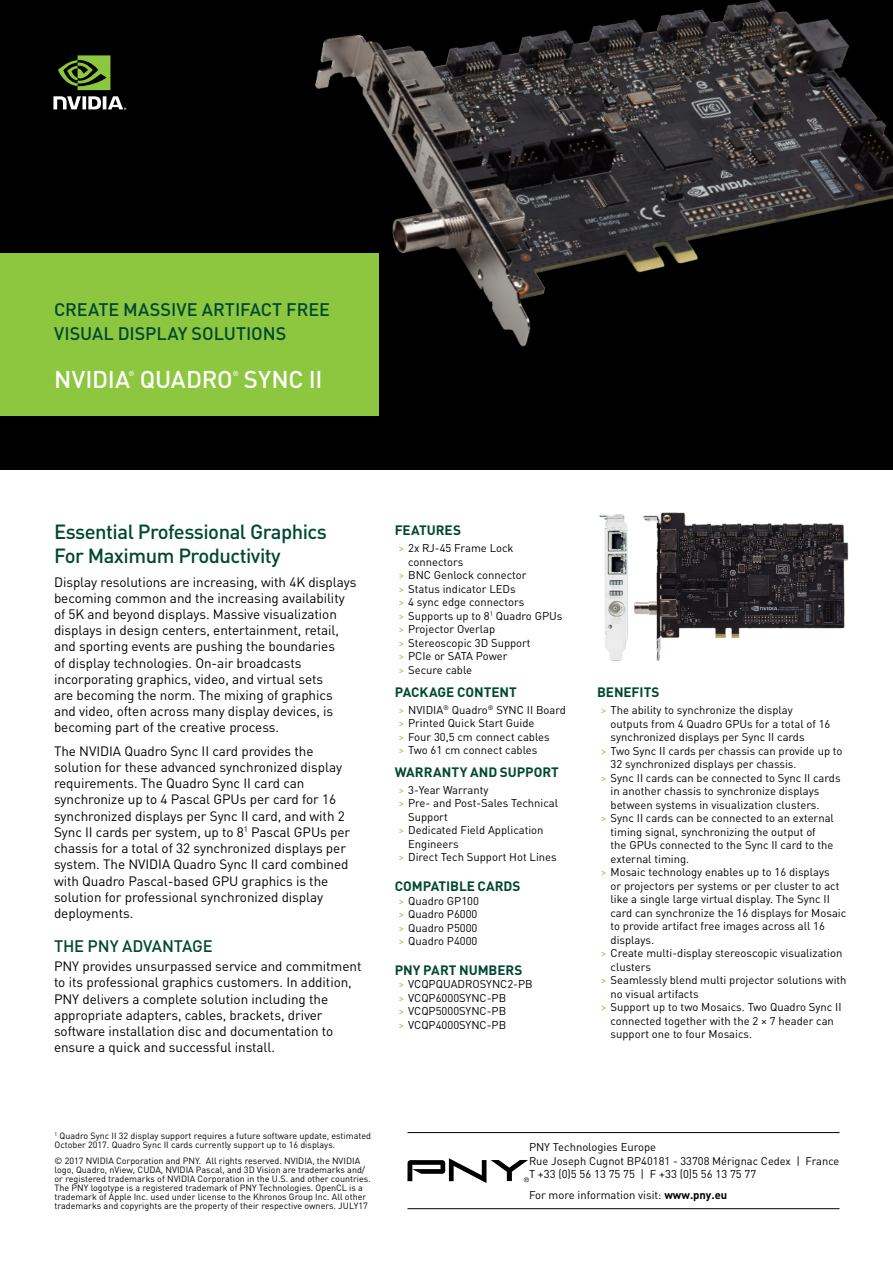
<style>
.page{position:relative;width:893px;height:1263px;background:#fff}
.page>*{position:absolute;margin:0;border:0;box-sizing:border-box;transform-origin:0 0}
.H0_Title{font:500 24px "DIN Pro";letter-spacing:-.01em;color:#fff}
.H2_Heading{font:500 20.25px/24.3px "DIN Pro";letter-spacing:-.025em;color:#004833}
.H0_Title-2{font:500 18px/24px "DIN Pro";letter-spacing:-.005em;color:#004833}
.H3_Heading{font:500 16.5px "DIN Pro";letter-spacing:-.01em;color:#004833}
.Body_Text{font:13.5px/16.2px "DIN Pro";letter-spacing:-.005em;color:#000}
.H5_Heading{font:700 13.5px "DIN Pro";color:#004833}
.Small_Text__Bulleted{font:700 13.5px "DIN Pro";color:#004833}
.Body_Text-2{font:11.25px/13.5px "DIN Pro";color:#000}
.Body_Text-3{font:11.1px "DIN Pro";color:#000}
.t1{font:9px/9px "DIN Pro";color:#000}
.H0_Title-3{font:500 7.05px "DIN Pro";color:#fff}
.s1{color:#8dc63f}
.s2{font-weight:700}
</style>
<div class="page">
<img style="left:634px;top:512px;width:215px;height:149px">
<div style="left:0;top:0;width:893px;height:469px;background:#000"></div>
<img style="left:249px;top:0;width:644px;height:416px">
<svg style="left:53px;top:96px;width:73px;height:14px"></svg>
<svg style="left:58px;top:55px;width:52px;height:35px"></svg>
<img style="left:599px;top:514px;width:29px;height:147px">
<div style="left:0;top:253px;width:379px;height:162px;background:#8dc63f"></div>
<hr style="left:407px;top:1132px;width:122px;height:1px;background:#000">
<hr style="left:529px;top:1132px;width:310px;height:1px;background:#000">
<hr style="left:407px;top:1208px;width:122px;height:1px;background:#000">
<hr style="left:529px;top:1208px;width:310px;height:1px;background:#000">
<svg style="left:407px;top:1158px;width:122px;height:25px"></svg>
<p class="H0_Title-2" style="left:54px;top:297px;width:277px">CREATE MASSIVE ARTIFACT FREE<br>VISUAL DISPLAY SOLUTIONS</p>
<p class="H0_Title" style="left:54px;top:363px;width:180px">NVIDIA QUADRO</p>
<p class="H0_Title-3" style="left:129px;top:369px;width:8px">®</p>
<p class="H0_Title-3" style="left:233px;top:369px;width:8px">®</p>
<p class="H0_Title" style="left:244px;top:363px;width:80px">SYNC II</p>
<p class="H2_Heading" style="left:54px;top:519px;width:274px">Essential Professional Graphics<br>For Maximum Productivity</p>
<p class="Body_Text" style="left:54px;top:573px;width:304px">Display resolutions are increasing, with 4K displays becoming common and the increasing availability of 5K and beyond displays. Massive visualization displays in design centers, entertainment, retail, and sporting events are pushing the boundaries<br>of display technologies. On-air broadcasts incorporating graphics, video, and virtual sets<br>are becoming the norm. The mixing of graphics and video, often across many display devices, is becoming part of the creative process.</p>
<p class="Body_Text" style="left:54px;top:742px;width:298px">The NVIDIA Quadro Sync II card provides the solution for these advanced synchronized display requirements. The Quadro Sync II card can synchronize up to 4 Pascal GPUs per card for 16 synchronized displays per Sync II card, and with 2<br>Sync II cards per system, up to 8<sup>1</sup> Pascal GPUs per chassis for a total of 32 synchronized displays per system. The NVIDIA Quadro Sync II card combined with Quadro Pascal-based GPU graphics is the solution for professional synchronized display deployments.</p>
<p class="H3_Heading" style="left:54px;top:934px;width:160px">THE PNY ADVANTAGE</p>
<p class="Body_Text" style="left:54px;top:958px;width:309px">PNY provides unsurpassed service and commitment to its professional graphics customers. In addition, PNY delivers a complete solution including the appropriate adapters, cables, brackets, driver software installation disc and documentation to ensure a quick and successful install.</p>
<p class="H5_Heading" style="left:395px;top:521px;width:68px">FEATURES</p>
<p class="Body_Text-2" style="left:408px;top:541px;width:107px;text-indent:-10px"><span class="s1">&gt;</span> 2x RJ-45 Frame Lock connectors</p>
<p class="Body_Text-2" style="left:398px;top:568px;width:130px"><span class="s1">&gt;</span> BNC Genlock connector</p>
<p class="Body_Text-2" style="left:398px;top:581px;width:119px"><span class="s1">&gt;</span> Status indicator LEDs</p>
<p class="Body_Text-2" style="left:398px;top:595px;width:127px"><span class="s1">&gt;</span> 4 sync edge connectors</p>
<p class="Body_Text-2" style="left:398px;top:608px;width:165px"><span class="s1">&gt;</span> Supports up to 8<sup>1</sup> Quadro GPUs</p>
<p class="Body_Text-2" style="left:398px;top:622px;width:98px"><span class="s1">&gt;</span> Projector Overlap</p>
<p class="Body_Text-2" style="left:398px;top:635px;width:134px"><span class="s1">&gt;</span> Stereoscopic 3D Support</p>
<p class="Body_Text-2" style="left:398px;top:649px;width:111px"><span class="s1">&gt;</span> PCIe or SATA Power</p>
<p class="Body_Text-2" style="left:398px;top:662px;width:75px"><span class="s1">&gt;</span> Secure cable</p>
<p class="H5_Heading" style="left:395px;top:683px;width:124px">PACKAGE CONTENT</p>
<p class="Body_Text-2" style="left:398px;top:702px;width:169px"><span class="s1">&gt;</span> NVIDIA<sup>®</sup> Quadro<sup>®</sup> SYNC II Board</p>
<p class="Body_Text-2" style="left:398px;top:716px;width:138px"><span class="s1">&gt;</span> Printed Quick Start Guide</p>
<p class="Body_Text-2" style="left:398px;top:729px;width:153px"><span class="s1">&gt;</span> Four 30,5 cm connect cables</p>
<p class="Body_Text-2" style="left:398px;top:743px;width:140px"><span class="s1">&gt;</span> Two 61 cm connect cables</p>
<p class="H5_Heading" style="left:395px;top:763px;width:166px">WARRANTY AND SUPPORT</p>
<p class="Body_Text-2" style="left:398px;top:782px;width:92px"><span class="s1">&gt;</span> 3-Year Warranty</p>
<p class="Body_Text-2" style="left:408px;top:796px;width:151px;text-indent:-10px"><span class="s1">&gt;</span> Pre- and Post-Sales Technical<br>Support</p>
<p class="Body_Text-2" style="left:408px;top:823px;width:137px;text-indent:-10px"><span class="s1">&gt;</span> Dedicated Field Application<br>Engineers</p>
<p class="Body_Text-2" style="left:398px;top:850px;width:160px"><span class="s1">&gt;</span> Direct Tech Support Hot Lines</p>
<p class="Small_Text__Bulleted" style="left:395px;top:877px;width:127px">COMPATIBLE CARDS</p>
<p class="Body_Text-2" style="left:398px;top:893px;width:82px"><span class="s1">&gt;</span> Quadro GP100</p>
<p class="Body_Text-2" style="left:398px;top:907px;width:81px"><span class="s1">&gt;</span> Quadro P6000</p>
<p class="Body_Text-2" style="left:398px;top:920px;width:81px"><span class="s1">&gt;</span> Quadro P5000</p>
<p class="Body_Text-2" style="left:398px;top:934px;width:81px"><span class="s1">&gt;</span> Quadro P4000</p>
<p class="Small_Text__Bulleted" style="left:395px;top:961px;width:129px">PNY PART NUMBERS</p>
<p class="Body_Text-2" style="left:398px;top:977px;width:136px"><span class="s1">&gt;</span> VCQPQUADROSYNC2-PB</p>
<p class="Body_Text-2" style="left:398px;top:990px;width:109px"><span class="s1">&gt;</span> VCQP6000SYNC-PB</p>
<p class="Body_Text-2" style="left:398px;top:1004px;width:109px"><span class="s1">&gt;</span> VCQP5000SYNC-PB</p>
<p class="Body_Text-2" style="left:398px;top:1017px;width:109px"><span class="s1">&gt;</span> VCQP4000SYNC-PB</p>
<p class="H5_Heading" style="left:597px;top:683px;width:64px">BENEFITS</p>
<p class="Body_Text-2" style="left:610px;top:703px;width:221px;text-indent:-10px"><span class="s1">&gt;</span> The ability to synchronize the display outputs from 4 Quadro GPUs for a total of 16 synchronized displays per Sync II cards</p>
<p class="Body_Text-2" style="left:610px;top:743px;width:233px;text-indent:-10px"><span class="s1">&gt;</span> Two Sync II cards per chassis can provide up to<br>32 synchronized displays per chassis.</p>
<p class="Body_Text-2" style="left:610px;top:770px;width:232px;text-indent:-10px"><span class="s1">&gt;</span> Sync II cards can be connected to Sync II cards in another chassis to synchronize displays between systems in visualization clusters.</p>
<p class="Body_Text-2" style="left:610px;top:811px;width:225px;text-indent:-10px"><span class="s1">&gt;</span> Sync II cards can be connected to an external timing signal, synchronizing the output of the GPUs connected to the Sync II card to the external timing.</p>
<p class="Body_Text-2" style="left:610px;top:865px;width:237px;text-indent:-10px"><span class="s1">&gt;</span> Mosaic technology enables up to 16 displays<br>or projectors per systems or per cluster to act like a single large virtual display. The Sync II card can synchronize the 16 displays for Mosaic to provide artifact free images across all 16 displays.</p>
<p class="Body_Text-2" style="left:610px;top:946px;width:233px;text-indent:-10px"><span class="s1">&gt;</span> Create multi-display stereoscopic visualization clusters</p>
<p class="Body_Text-2" style="left:610px;top:973px;width:238px;text-indent:-10px"><span class="s1">&gt;</span> Seamlessly blend multi projector solutions with no visual artifacts</p>
<p class="Body_Text-2" style="left:610px;top:1000px;width:232px;text-indent:-10px"><span class="s1">&gt;</span> Support up to two Mosaics. Two Quadro Sync II connected together with the 2 × 7 header can support one to four Mosaics.</p>
<p class="t1" style="left:55px;top:1131px;width:318px"><sup>1</sup> Quadro Sync II 32 display support requires a future software update, estimated<br>October 2017. Quadro Sync II cards currently support up to 16 displays.</p>
<p class="t1" style="left:55px;top:1156px;width:318px">© 2017 NVIDIA Corporation and PNY. All rights reserved. NVIDIA, the NVIDIA logo, Quadro, nView, CUDA, NVIDIA Pascal, and 3D Vision are trademarks and/ or registered trademarks of NVIDIA Corporation in the U.S. and other countries.<br>The PNY logotype is a registered trademark of PNY Technologies. OpenCL is a trademark of Apple Inc. used under license to the Khronos Group Inc. All other trademarks and copyrights are the property of their respective owners. JULY17</p>
<p class="Body_Text-2" style="left:529px;top:1140px;width:129px">PNY Technologies Europe</p>
<p class="Body_Text-3" style="left:529px;top:1153px;width:312px">Rue Joseph Cugnot BP40181 - 33708 Mérignac Cedex | France</p>
<p class="Body_Text-2" style="left:529px;top:1167px;width:229px">T +33 (0)5 56 13 75 75 | F +33 (0)5 56 13 75 77</p>
<p class="Body_Text-2" style="left:529px;top:1187px;width:200px">For more information visit: <span class="s2">www.pny.eu</span></p>
</div>
